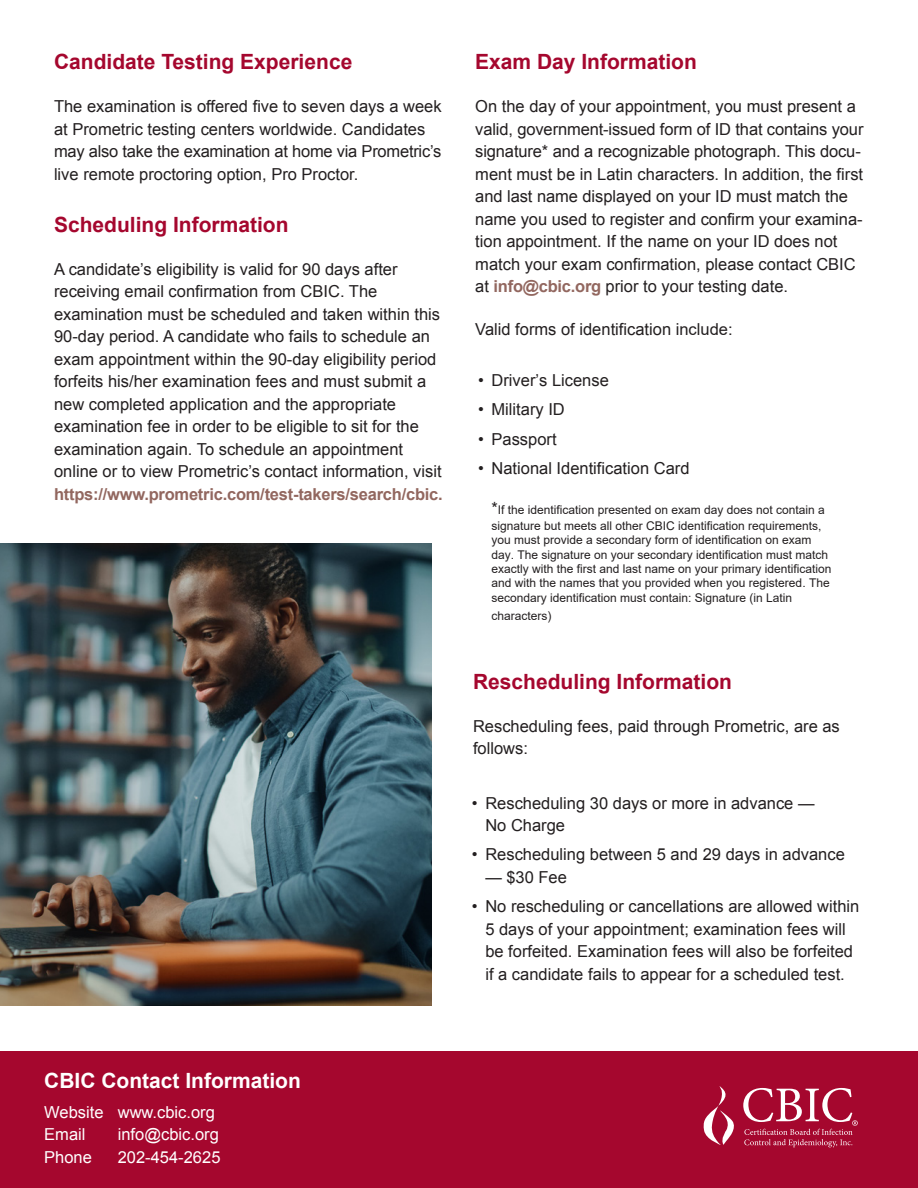
<style>
.page{position:relative;width:918px;height:1188px;background:#fff}
.page>*{position:absolute;margin:0;border:0;box-sizing:border-box;transform-origin:0 0}
.subhead{font:700 21px "Arial";color:#a5072e}
.body{font:700 21px "Arial";color:#a5072e}
.subhead-2{font:700 21px "Arial";color:#fff}
.body-2{font:16.5px/22.5px "Arial";color:#231f20}
.body-3{font:16.5px "Arial";color:#fff}
.t1{font:12px/14.4px "Arial";color:#231f20}
.s1{font-weight:700;color:#92675f}
.s2{font-size:16.5px}
</style>
<div class="page">
<div style="left:0;top:1052px;width:918px;height:136px;background:#a5072e"></div>
<svg style="left:704px;top:1086px;width:30px;height:59px"></svg>
<svg style="left:743px;top:1088px;width:115px;height:59px"></svg>
<img style="left:0;top:543px;width:432px;height:462px">
<p class="subhead" style="left:54px;top:48px;width:300px">Candidate Testing Experience</p>
<p class="body-2" style="left:54px;top:95px;width:389px">The examination is offered five to seven days a week at Prometric testing centers worldwide. Candidates may also take the examination at home via Prometric’s live remote proctoring option, Pro Proctor.</p>
<p class="subhead" style="left:54px;top:211px;width:236px">Scheduling Information</p>
<p class="body-2" style="left:54px;top:258px;width:390px">A candidate’s eligibility is valid for 90 days after receiving email confirmation from CBIC. The examination must be scheduled and taken within this 90-day period. A candidate who fails to schedule an exam appointment within the 90-day eligibility period forfeits his/her examination fees and must submit a new completed application and the appropriate examination fee in order to be eligible to sit for the examination again. To schedule an appointment online or to view Prometric’s contact information, visit <span class="s1">https://www.prometric.com/test-takers/search/cbic.</span></p>
<p class="body" style="left:475px;top:48px;width:223px">Exam Day Information</p>
<p class="body-2" style="left:475px;top:95px;width:390px">On the day of your appointment, you must present a valid, government-issued form of ID that contains your signature* and a recognizable photograph. This docu&shy;ment must be in Latin characters. In addition, the first and last name displayed on your ID must match the name you used to register and confirm your examina&shy;tion appointment. If the name on your ID does not match your exam confirmation, please contact CBIC at <span class="s1">info@cbic.org</span> prior to your testing date.</p>
<p class="body-2" style="left:475px;top:318px;width:259px">Valid forms of identification include:</p>
<p class="body-2" style="left:478px;top:369px;width:132px">• Driver’s License</p>
<p class="body-2" style="left:478px;top:399px;width:88px">• Military ID</p>
<p class="body-2" style="left:478px;top:428px;width:80px">• Passport</p>
<p class="body-2" style="left:478px;top:457px;width:213px">• National Identification Card</p>
<p class="t1" style="left:492px;top:501px;width:335px;line-height:16.2px"><span class="s2">*</span>If the identification presented on exam day does not contain a signature but meets all other CBIC identification requirements,</p>
<p class="t1" style="left:492px;top:533px;width:342px">you must provide a secondary form of identification on exam day. The signature on your secondary identification must match exactly with the first and last name on your primary identification and with the names that you provided when you registered. The secondary identification must contain: Signature (in Latin</p>
<p class="t1" style="left:492px;top:608px;width:62px">characters)</p>
<p class="body" style="left:473px;top:668px;width:261px">Rescheduling Information</p>
<p class="body-2" style="left:473px;top:715px;width:368px">Rescheduling fees, paid through Prometric, are as follows:</p>
<p class="body-2" style="left:485px;top:792px;width:331px;text-indent:-14px">• Rescheduling 30 days or more in advance —<br>No Charge</p>
<p class="body-2" style="left:472px;top:843px;width:375px">• Rescheduling between 5 and 29 days in advance</p>
<p class="body-2" style="left:485px;top:866px;width:83px">— $30 Fee</p>
<p class="body-2" style="left:472px;top:895px;width:389px;text-align:center">• No rescheduling or cancellations are allowed within 5 days of your appointment; examination fees will<br>be forfeited. Examination fees will also be forfeited<br>if a candidate fails to appear for a scheduled test.</p>
<p class="subhead-2" style="left:44px;top:1067px;width:258px">CBIC Contact Information</p>
<p class="body-3" style="left:44px;top:1101px;width:172px">Website www.cbic.org</p>
<p class="body-3" style="left:44px;top:1124px;width:43px">Email</p>
<p class="body-3" style="left:118px;top:1124px;width:103px">info@cbic.org</p>
<p class="body-3" style="left:44px;top:1146px;width:49px">Phone</p>
<p class="body-3" style="left:118px;top:1146px;width:104px">202-454-2625</p>
</div>
